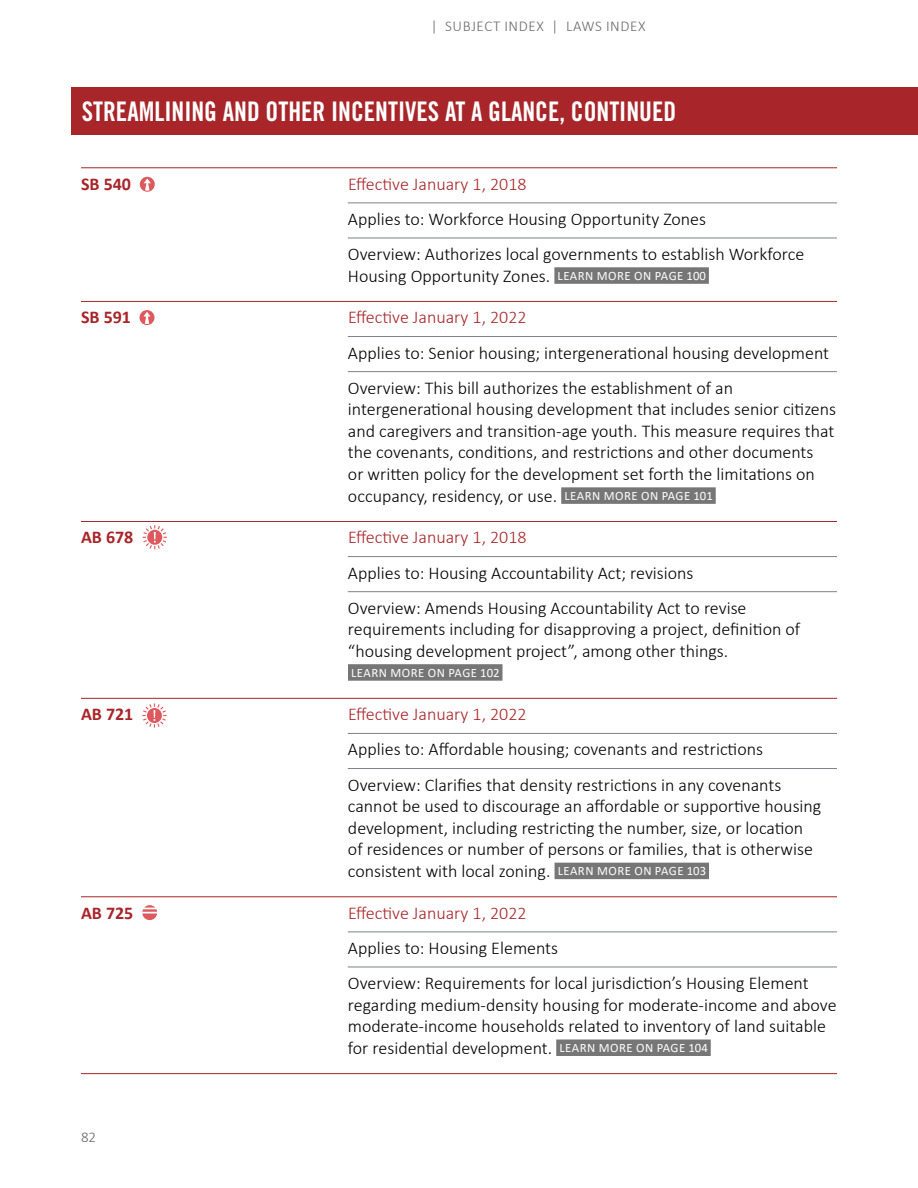
<style>
.page{position:relative;width:918px;height:1188px;background:#fff}
.page>*{position:absolute;margin:0;border:0;box-sizing:border-box;transform-origin:0 0}
.Divider_Title{font:27px "Trade Gothic LT Std Bd Cn 20";color:#fff;scale:.95 1}
.Short_Text_Last{font:300 18px/21.6px "Calibri";color:#000}
.Short_text_1st{font:300 18px "Calibri";color:#000}
.Short_Law_Topic_7{font:300 18px "Calibri";color:#a82529}
.Short_Law_Topic_7-2{font:700 18px "Calibri";color:#a82529}
.t1{font:300 15px "Calibri";letter-spacing:.04em;color:#6a6a6a}
.t2{font:300 15px "Calibri";color:#636466}
.Short_Text_Last-2{font:12.75px "Calibri";letter-spacing:.04em;color:#fff}
.s1{font-weight:400;font-size:12.75px;color:#fff}
</style>
<div class="page">
<hr style="left:81px;top:167px;width:756px;height:1px;background:#a82529">
<hr style="left:348px;top:203px;width:489px;height:1px;background:#808285">
<hr style="left:348px;top:238px;width:489px;height:1px;background:#808285">
<div style="left:554px;top:267px;width:155px;height:17px;background:#767676"></div>
<hr style="left:81px;top:301px;width:756px;height:1px;background:#a82529">
<hr style="left:348px;top:336px;width:489px;height:1px;background:#808285">
<hr style="left:348px;top:371px;width:489px;height:1px;background:#808285">
<div style="left:561px;top:487px;width:155px;height:17px;background:#767676"></div>
<hr style="left:81px;top:521px;width:756px;height:1px;background:#a82529">
<hr style="left:348px;top:556px;width:489px;height:1px;background:#808285">
<hr style="left:348px;top:591px;width:489px;height:1px;background:#808285">
<div style="left:348px;top:664px;width:154px;height:17px;background:#767676"></div>
<hr style="left:81px;top:698px;width:756px;height:1px;background:#a82529">
<hr style="left:348px;top:733px;width:489px;height:1px;background:#808285">
<hr style="left:348px;top:768px;width:489px;height:1px;background:#808285">
<div style="left:555px;top:863px;width:154px;height:16px;background:#767676"></div>
<hr style="left:81px;top:896px;width:756px;height:1px;background:#a82529">
<hr style="left:348px;top:932px;width:489px;height:1px;background:#808285">
<hr style="left:348px;top:967px;width:489px;height:1px;background:#808285">
<div style="left:556px;top:1040px;width:155px;height:16px;background:#767676"></div>
<hr style="left:81px;top:1073px;width:756px;height:1px;background:#a82529">
<svg style="left:140px;top:177px;width:15px;height:15px"></svg>
<svg style="left:140px;top:310px;width:14px;height:15px"></svg>
<svg style="left:143px;top:525px;width:24px;height:24px"></svg>
<svg style="left:142px;top:703px;width:25px;height:25px"></svg>
<svg style="left:142px;top:905px;width:15px;height:15px"></svg>
<div style="left:71px;top:88px;width:847px;height:47px;background:#a82529"></div>
<p class="t1" style="left:431px;top:17px;width:216px">| SUBJECT INDEX | LAWS INDEX</p>
<p class="Divider_Title" style="left:82px;top:95px;width:627px">STREAMLINING AND OTHER INCENTIVES AT A GLANCE, CONTINUED</p>
<p class="Short_Law_Topic_7-2" style="left:81px;top:171px;width:52px">SB 540</p>
<p class="Short_Law_Topic_7" style="left:348px;top:173px;width:180px">Effective January 1, 2018</p>
<p class="Short_text_1st" style="left:348px;top:208px;width:360px">Applies to: Workforce Housing Opportunity Zones</p>
<p class="Short_Text_Last" style="left:348px;top:243px;width:458px">Overview: Authorizes local governments to establish Workforce<br>Housing Opportunity Zones. <span class="s1">LEARN MORE ON PAGE 100</span></p>
<p class="Short_Law_Topic_7-2" style="left:81px;top:305px;width:52px">SB 591</p>
<p class="Short_Law_Topic_7" style="left:348px;top:306px;width:180px">Effective January 1, 2022</p>
<p class="Short_text_1st" style="left:348px;top:341px;width:483px">Applies to: Senior housing; intergenerational housing development</p>
<p class="Short_Text_Last" style="left:348px;top:377px;width:490px">Overview: This bill authorizes the establishment of an intergenerational housing development that includes senior citizens and caregivers and transition-age youth. This measure requires that the covenants, conditions, and restrictions and other documents<br>or written policy for the development set forth the limitations on occupancy, residency, or use. <span class="s1">LEARN MORE ON PAGE 101</span></p>
<p class="Short_Law_Topic_7-2" style="left:81px;top:525px;width:54px">AB 678</p>
<p class="Short_Law_Topic_7" style="left:348px;top:526px;width:180px">Effective January 1, 2018</p>
<p class="Short_text_1st" style="left:348px;top:561px;width:347px">Applies to: Housing Accountability Act; revisions</p>
<p class="Short_Text_Last" style="left:348px;top:597px;width:454px">Overview: Amends Housing Accountability Act to revise requirements including for disapproving a project, definition of “housing development project”, among other things.</p>
<p class="Short_Text_Last-2" style="left:351px;top:664px;width:150px">LEARN MORE ON PAGE 102</p>
<p class="Short_Law_Topic_7-2" style="left:81px;top:702px;width:54px">AB 721</p>
<p class="Short_Law_Topic_7" style="left:348px;top:703px;width:180px">Effective January 1, 2022</p>
<p class="Short_text_1st" style="left:348px;top:738px;width:417px">Applies to: Affordable housing; covenants and restrictions</p>
<p class="Short_Text_Last" style="left:348px;top:774px;width:475px">Overview: Clarifies that density restrictions in any covenants cannot be used to discourage an affordable or supportive housing development, including restricting the number, size, or location of residences or number of persons or families, that is otherwise consistent with local zoning. <span class="s1">LEARN MORE ON PAGE 103</span></p>
<p class="Short_Law_Topic_7-2" style="left:81px;top:900px;width:54px">AB 725</p>
<p class="Short_Law_Topic_7" style="left:348px;top:902px;width:180px">Effective January 1, 2022</p>
<p class="Short_text_1st" style="left:348px;top:937px;width:212px">Applies to: Housing Elements</p>
<p class="Short_Text_Last" style="left:348px;top:972px;width:490px">Overview: Requirements for local jurisdiction’s Housing Element regarding medium-density housing for moderate-income and above moderate-income households related to inventory of land suitable for residential development. <span class="s1">LEARN MORE ON PAGE 104</span></p>
<p class="t2" style="left:81px;top:1128px;width:17px">82</p>
</div>
